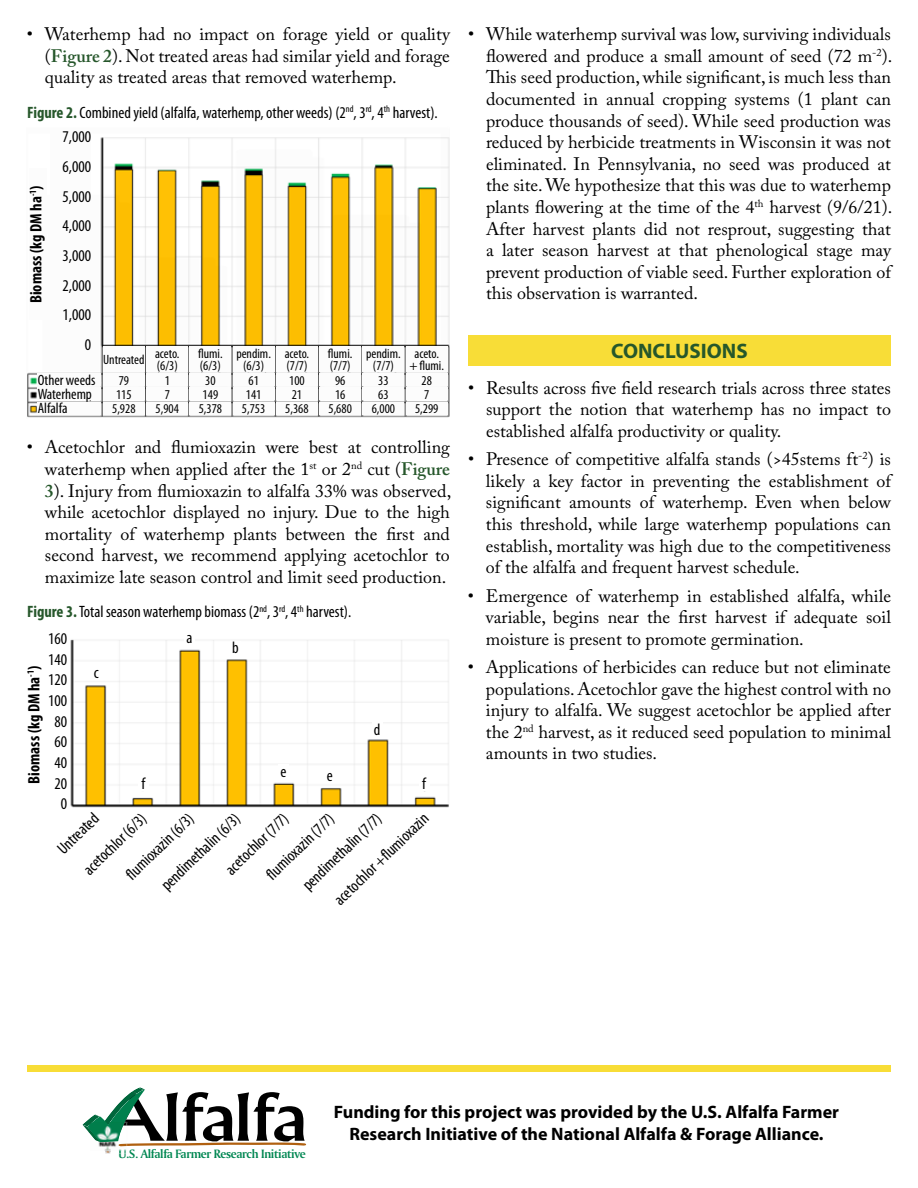
<style>
.page{position:relative;width:918px;height:1188px;background:#fff}
.page>*{position:absolute;margin:0;border:0;box-sizing:border-box;transform-origin:0 0}
.t1{font:70.65px "Narkisim";letter-spacing:-.03em;color:#000;scale:1.22 1}
.t2{font:700 21px "Myriad Pro";color:#26572b}
.t3{font:18px/21.6px "Adobe Caslon Pro";color:#000;text-align:justify}
.t4{font:700 18px/21.6px "Myriad Pro";color:#000;text-align:center}
.t5{font:condensed 16.5px/20.7px "Myriad Pro";color:#000;text-align:right}
.t6{font:700 condensed 16.5px "Myriad Pro";color:#000}
.t7{font:condensed 15px/14.2px "Myriad Pro";color:#000}
.t8{font:condensed 13.5px/14.2px "Myriad Pro";color:#000;text-align:center}
.t9{font:12.75px "Amerigo BT Bold A";letter-spacing:-.03em;color:#008752}
.s1{font-weight:600;color:#26572b}
.s2{font-weight:700;color:#26572b}
.s3{color:#fff}
</style>
<div class="page">
<div style="left:27px;top:1065px;width:864px;height:6px;background:#f8dd37"></div>
<svg style="left:82px;top:1087px;width:225px;height:66px"></svg>
<img style="left:90px;top:1123px;width:34px;height:19px">
<div style="left:468px;top:335px;width:423px;height:30px;background:#f8dd37"></div>
<img style="left:27px;top:137px;width:423px;height:281px">
<div style="left:38px;top:374px;width:63px;height:12px;background:#fcfcfc"></div>
<div style="left:38px;top:388px;width:63px;height:12px;background:#fcfcfc"></div>
<div style="left:38px;top:402px;width:63px;height:12px;background:#fcfcfc"></div>
<div style="left:103px;top:346px;width:42px;height:26px;background:#fcfcfc"></div>
<div style="left:146px;top:346px;width:42px;height:26px;background:#fcfcfc"></div>
<div style="left:190px;top:346px;width:41px;height:26px;background:#fcfcfc"></div>
<div style="left:233px;top:346px;width:42px;height:26px;background:#fcfcfc"></div>
<div style="left:276px;top:346px;width:42px;height:26px;background:#fcfcfc"></div>
<div style="left:319px;top:346px;width:42px;height:26px;background:#fcfcfc"></div>
<div style="left:363px;top:346px;width:41px;height:26px;background:#fcfcfc"></div>
<div style="left:406px;top:346px;width:42px;height:26px;background:#fcfcfc"></div>
<div style="left:103px;top:374px;width:42px;height:12px;background:#fcfcfc"></div>
<div style="left:103px;top:388px;width:42px;height:12px;background:#fcfcfc"></div>
<div style="left:103px;top:402px;width:42px;height:12px;background:#fcfcfc"></div>
<div style="left:146px;top:374px;width:42px;height:12px;background:#fcfcfc"></div>
<div style="left:146px;top:388px;width:42px;height:12px;background:#fcfcfc"></div>
<div style="left:146px;top:402px;width:42px;height:12px;background:#fcfcfc"></div>
<div style="left:190px;top:374px;width:41px;height:12px;background:#fcfcfc"></div>
<div style="left:190px;top:388px;width:41px;height:12px;background:#fcfcfc"></div>
<div style="left:190px;top:402px;width:41px;height:12px;background:#fcfcfc"></div>
<div style="left:233px;top:374px;width:42px;height:12px;background:#fcfcfc"></div>
<div style="left:233px;top:388px;width:42px;height:12px;background:#fcfcfc"></div>
<div style="left:233px;top:402px;width:42px;height:12px;background:#fcfcfc"></div>
<div style="left:276px;top:374px;width:42px;height:12px;background:#fcfcfc"></div>
<div style="left:276px;top:388px;width:42px;height:12px;background:#fcfcfc"></div>
<div style="left:276px;top:402px;width:42px;height:12px;background:#fcfcfc"></div>
<div style="left:319px;top:374px;width:42px;height:12px;background:#fcfcfc"></div>
<div style="left:319px;top:388px;width:42px;height:12px;background:#fcfcfc"></div>
<div style="left:319px;top:402px;width:42px;height:12px;background:#fcfcfc"></div>
<div style="left:363px;top:374px;width:41px;height:12px;background:#fcfcfc"></div>
<div style="left:363px;top:388px;width:41px;height:12px;background:#fcfcfc"></div>
<div style="left:363px;top:402px;width:41px;height:12px;background:#fcfcfc"></div>
<div style="left:406px;top:374px;width:42px;height:12px;background:#fcfcfc"></div>
<div style="left:406px;top:388px;width:42px;height:12px;background:#fcfcfc"></div>
<div style="left:406px;top:402px;width:42px;height:12px;background:#fcfcfc"></div>
<div style="left:29px;top:169px;width:18px;height:151px;background:#fcfcfc"></div>
<div style="left:51px;top:130px;width:40px;height:227px;background:#fcfcfc"></div>
<img style="left:70px;top:639px;width:379px;height:169px">
<div style="left:91px;top:665px;width:10px;height:14px;background:#fff"></div>
<div style="left:184px;top:631px;width:11px;height:14px;background:#fff"></div>
<div style="left:138px;top:777px;width:10px;height:14px;background:#fff"></div>
<div style="left:230px;top:641px;width:11px;height:13px;background:#fff"></div>
<div style="left:278px;top:764px;width:11px;height:14px;background:#fff"></div>
<div style="left:325px;top:768px;width:10px;height:14px;background:#fff"></div>
<div style="left:372px;top:722px;width:10px;height:14px;background:#fff"></div>
<div style="left:419px;top:777px;width:10px;height:14px;background:#fff"></div>
<p class="t3" style="left:45px;top:23px;width:406px;text-indent:-18px">• Waterhemp had no impact on forage yield or quality (<span class="s1">Figure 2</span>). Not treated areas had similar yield and forage quality as treated areas that removed waterhemp.</p>
<p class="t5" style="left:27px;top:102px;width:412px"><span class="s2">Figure 2.</span> Combined yield (alfalfa, waterhemp, other weeds) (2<sup>nd</sup>, 3<sup>rd</sup>, 4<sup>th</sup> harvest).</p>
<p class="t6" style="left:26px;top:303px;width:119px;rotate:-90deg">Biomass (kg DM ha<sup>-1</sup>)</p>
<p class="t5" style="left:63px;top:122px;width:30px;line-height:29.7px">7,000<br>6,000<br>5,000<br>4,000<br>3,000<br>2,000<br>1,000<br>0</p>
<p class="t7" style="left:38px;top:373px;width:59px">Other weeds<br>Waterhemp<br>Alfalfa</p>
<p class="t8" style="left:103px;top:352px;width:78px">Untreated aceto.</p>
<p class="t8" style="left:157px;top:358px;width:23px">(6/3)</p>
<p class="t8" style="left:198px;top:348px;width:26px;line-height:12px;text-align:left">flumi. (6/3)</p>
<p class="t8" style="left:236px;top:348px;width:36px;line-height:12px">pendim. (6/3)</p>
<p class="t8" style="left:285px;top:348px;width:26px;line-height:12px;text-align:left">aceto. (7/7)</p>
<p class="t8" style="left:328px;top:348px;width:26px;line-height:12px;text-align:left">flumi. (7/7)</p>
<p class="t8" style="left:366px;top:348px;width:36px;line-height:12px">pendim. (7/7)</p>
<p class="t8" style="left:409px;top:348px;width:36px;line-height:12px">aceto. + flumi.</p>
<p class="t8" style="left:112px;top:373px;width:25px">79<br>115<br>5,928</p>
<p class="t8" style="left:156px;top:373px;width:25px">1<br>7<br>5,904</p>
<p class="t8" style="left:199px;top:373px;width:25px">30<br>149<br>5,378</p>
<p class="t8" style="left:242px;top:373px;width:25px">61<br>141<br>5,753</p>
<p class="t8" style="left:285px;top:373px;width:25px">100<br>21<br>5,368</p>
<p class="t8" style="left:329px;top:373px;width:25px">96<br>16<br>5,680</p>
<p class="t8" style="left:372px;top:373px;width:25px">33<br>63<br>6,000</p>
<p class="t8" style="left:415px;top:373px;width:25px">28<br>7<br>5,299</p>
<p class="t3" style="left:45px;top:436px;width:408px;text-indent:-18px">• Acetochlor and flumioxazin were best at controlling waterhemp when applied after the 1<sup>st</sup> or 2<sup>nd</sup> cut (<span class="s1">Figure 3</span>). Injury from flumioxazin to alfalfa 33% was observed, while acetochlor displayed no injury. Due to the high mortality of waterhemp plants between the first and second harvest, we recommend applying acetochlor to maximize late season control and limit seed production.</p>
<p class="t5" style="left:27px;top:601px;width:326px"><span class="s2">Figure 3.</span> Total season waterhemp biomass (2<sup>nd</sup>, 3<sup>rd</sup>, 4<sup>th</sup> harvest).</p>
<p class="t5" style="left:48px;top:628px;width:21px">160<br>140<br>120<br>100<br>80<br>60<br>40<br>20<br>0</p>
<p class="t5" style="left:53px;top:843px;width:52px;rotate:-44deg">Untreated</p>
<p class="t5" style="left:186px;top:627px;width:8px">a</p>
<p class="t5" style="left:232px;top:637px;width:8px">b</p>
<p class="t6" style="left:24px;top:784px;width:119px;rotate:-90deg">Biomass (kg DM ha<sup>-1</sup>)</p>
<p class="t5" style="left:94px;top:662px;width:6px">c</p>
<p class="t5" style="left:374px;top:719px;width:8px">d</p>
<p class="t5" style="left:281px;top:761px;width:7px">e</p>
<p class="t5" style="left:327px;top:765px;width:7px">e</p>
<p class="t5" style="left:141px;top:773px;width:5px">f</p>
<p class="t5" style="left:422px;top:773px;width:5px">f</p>
<p class="t5" style="left:156px;top:880px;width:105px;rotate:-44deg">pendimethalin (6/3)</p>
<p class="t5" style="left:221px;top:864px;width:82px;rotate:-44deg">acetochlor (7/7)</p>
<p class="t5" style="left:298px;top:880px;width:105px;rotate:-44deg">pendimethalin (7/7)</p>
<p class="t5" style="left:261px;top:869px;width:89px;rotate:-44deg">fl umioxazin (7/7)</p>
<p class="t5" style="left:121px;top:869px;width:89px;rotate:-44deg">fl umioxazin (6/3)</p>
<p class="t5" style="left:79px;top:864px;width:82px;rotate:-44deg">acetochlor (6/3)</p>
<p class="t5" style="left:329px;top:895px;width:126px;rotate:-44deg">acetochlor +fl umioxazin</p>
<p class="t3" style="left:486px;top:23px;width:408px;text-indent:-18px">• While waterhemp survival was low, surviving individuals flowered and produce a small amount of seed (72 m<sup>-2</sup>).<br>This seed production, while significant, is much less than documented in annual cropping systems (1 plant can produce thousands of seed). While seed production was reduced by herbicide treatments in Wisconsin it was not eliminated. In Pennsylvania, no seed was produced at the site. We hypothesize that this was due to waterhemp plants flowering at the time of the 4<sup>th</sup> harvest (9/6/21).<br>After harvest plants did not resprout, suggesting that a later season harvest at that phenological stage may prevent production of viable seed. Further exploration of this observation is warranted.</p>
<p class="t2" style="left:611px;top:337px;width:138px">CONCLUSIONS</p>
<p class="t3" style="left:486px;top:377px;width:407px;text-indent:-18px">• Results across five field research trials across three states support the notion that waterhemp has no impact to established alfalfa productivity or quality.</p>
<p class="t3" style="left:486px;top:448px;width:407px;text-indent:-18px">• Presence of competitive alfalfa stands (&gt;45stems ft<sup>-2</sup>) is likely a key factor in preventing the establishment of significant amounts of waterhemp. Even when below this threshold, while large waterhemp populations can establish, mortality was high due to the competitiveness of the alfalfa and frequent harvest schedule.</p>
<p class="t3" style="left:486px;top:585px;width:407px;text-indent:-18px">• Emergence of waterhemp in established alfalfa, while variable, begins near the first harvest if adequate soil moisture is present to promote germination.</p>
<p class="t3" style="left:486px;top:656px;width:407px;text-indent:-18px">• Applications of herbicides can reduce but not eliminate populations. Acetochlor gave the highest control with no injury to alfalfa. We suggest acetochlor be applied after the 2<sup>nd</sup> harvest, as it reduced seed population to minimal amounts in two studies.</p>
<h1 class="t1" style="left:103px;top:1089px;width:169px">Alfalfa</h1>
<p class="t9" style="left:119px;top:1146px;width:189px"><span class="s3">U</span>.S. Alfalfa Farmer Research Initiative</p>
<p class="t4" style="left:334px;top:1101px;width:507px">Funding for this project was provided by the U.S. Alfalfa Farmer<br>Research Initiative of the National Alfalfa &amp; Forage Alliance.</p>
</div>
